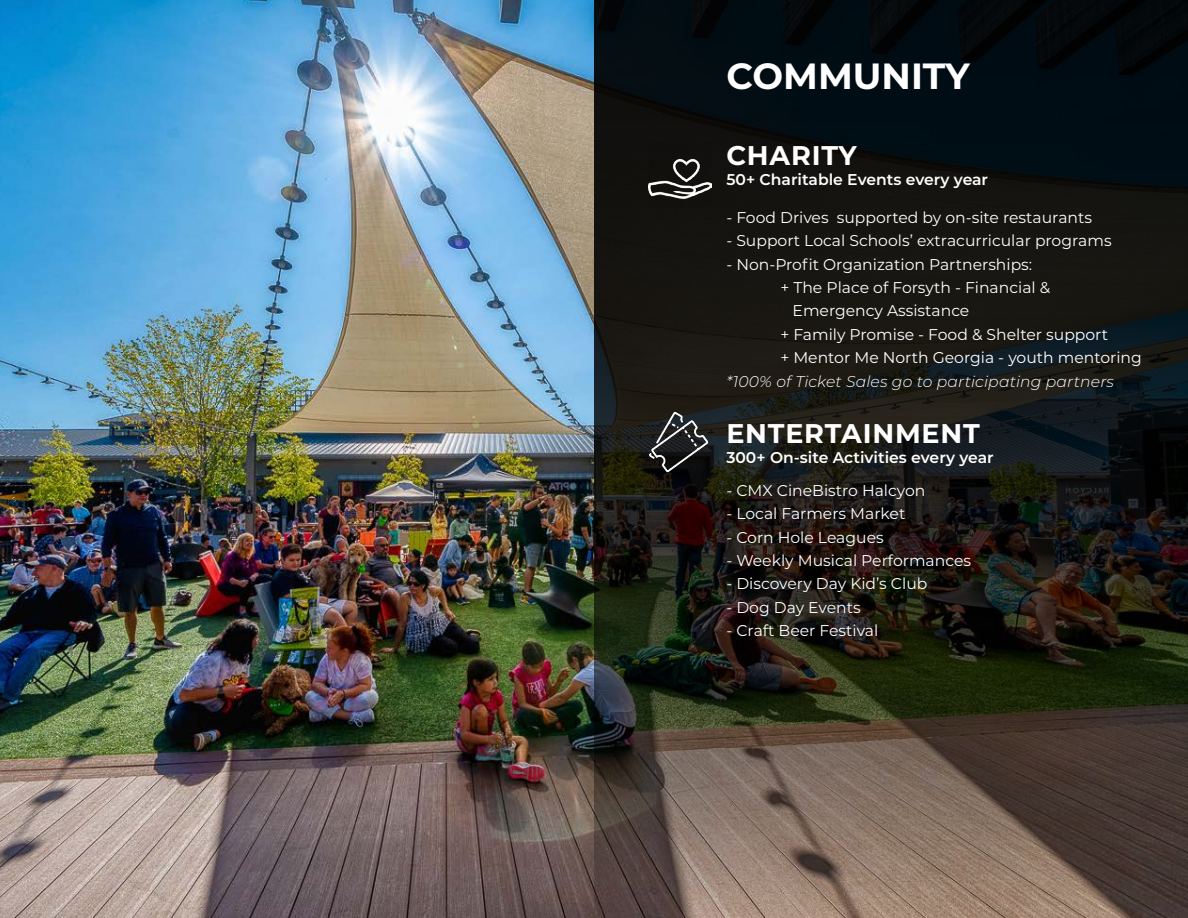
<style>
.page{position:relative;width:1188px;height:918px;background:#fff}
.page>*{position:absolute;margin:0;border:0;box-sizing:border-box;transform-origin:0 0}
.t1{font:700 36.45px "Montserrat";color:#fff}
.t2{font:700 27px "Montserrat";letter-spacing:.03em;color:#fff}
.t3{font:15.6px "Montserrat";color:#fff}
.t4{font:600 15.6px "Montserrat";color:#fff}
.t5{font:italic 300 15.6px "Montserrat";letter-spacing:.01em;color:#fff}
</style>
<div class="page">
<img style="left:0;top:0;width:594px;height:918px">
<svg style="left:594px;top:0;width:594px;height:918px;background:#272520"></svg>
<img style="left:648px;top:407px;width:63px;height:68px">
<img style="left:648px;top:143px;width:63px;height:63px">
<h1 class="t1" style="left:726px;top:50px;width:245px">COMMUNITY</h1>
<h2 class="t2" style="left:726px;top:136px;width:132px">CHARITY</h2>
<p class="t4" style="left:726px;top:168px;width:263px">50+ Charitable Events every year</p>
<p class="t3" style="left:726px;top:207px;width:367px">- Food Drives supported by on-site restaurants</p>
<p class="t3" style="left:726px;top:230px;width:387px">- Support Local Schools’ extracurricular programs</p>
<p class="t3" style="left:726px;top:253px;width:307px">- Non-Profit Organization Partnerships:</p>
<p class="t3" style="left:780px;top:277px;width:271px">+ The Place of Forsyth - Financial &amp;</p>
<p class="t3" style="left:793px;top:300px;width:178px">Emergency Assistance</p>
<p class="t3" style="left:780px;top:324px;width:329px">+ Family Promise - Food &amp; Shelter support</p>
<p class="t3" style="left:780px;top:347px;width:363px">+ Mentor Me North Georgia - youth mentoring</p>
<p class="t5" style="left:726px;top:370px;width:389px">*100% of Ticket Sales go to participating partners</p>
<h2 class="t2" style="left:726px;top:414px;width:255px">ENTERTAINMENT</h2>
<p class="t4" style="left:726px;top:446px;width:269px">300+ On-site Activities every year</p>
<p class="t3" style="left:726px;top:479px;width:201px">- CMX CineBistro Halcyon</p>
<p class="t3" style="left:726px;top:503px;width:180px">- Local Farmers Market</p>
<p class="t3" style="left:726px;top:526px;width:159px">- Corn Hole Leagues</p>
<p class="t3" style="left:726px;top:550px;width:246px">- Weekly Musical Performances</p>
<p class="t3" style="left:726px;top:573px;width:203px">- Discovery Day Kid’s Club</p>
<p class="t3" style="left:726px;top:596px;width:136px">- Dog Day Events</p>
<p class="t3" style="left:726px;top:620px;width:154px">- Craft Beer Festival</p>
</div>
